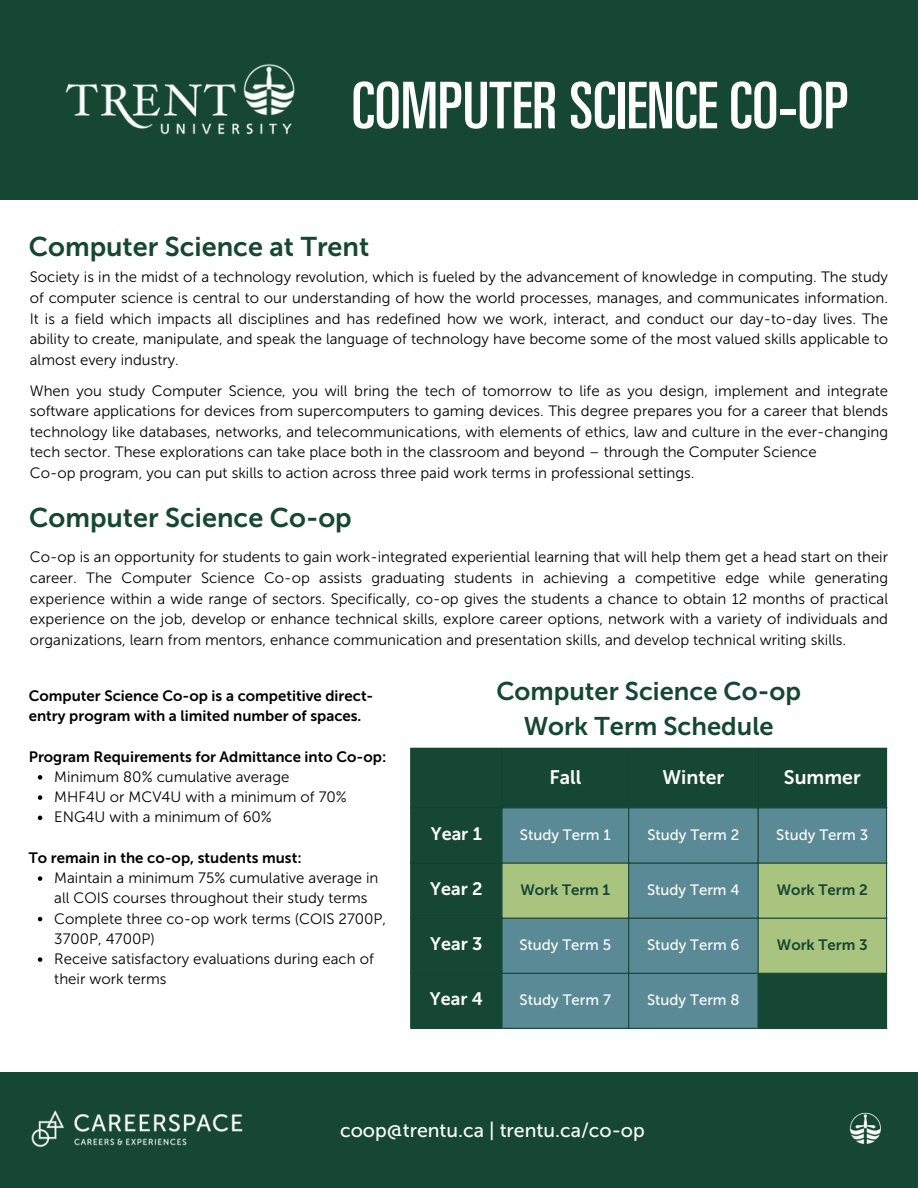
<style>
.page{position:relative;width:918px;height:1188px;background:#fff}
.page>*{position:absolute;margin:0;border:0;box-sizing:border-box;transform-origin:0 0}
.t1{font:ultra-condensed 64.5px "Univers LT Std";color:#fff}
.t2{font:27px "Museo Sans 700";color:#154734}
.t3{font:25.5px/34.8px "Museo Sans 700";color:#154734;text-align:center}
.t4{font:19.5px "Museo Sans 500";color:#fff}
.t5{font:19.5px "Museo Sans 700";color:#fff}
.t6{font:18px "Museo Sans 700";color:#fff}
.t7{font:15px/20.7px "Museo Sans 300";color:#000;text-align:justify}
.t8{font:15px/20.2px "Museo Sans 700";color:#000}
.t9{font:15px "Museo Sans 500";color:#fff}
.t10{font:15px "Museo Sans 700";color:#154734}
</style>
<div class="page">
<div style="left:0;top:0;width:918px;height:200px;background:#154734"></div>
<img style="left:65px;top:64px;width:230px;height:71px">
<div style="left:0;top:1072px;width:918px;height:116px;background:#154734"></div>
<div style="left:411px;top:749px;width:475px;height:279px;background:#154734"></div>
<svg style="left:503px;top:808px;width:383px;height:220px;background:#4d7e84"></svg>
<svg style="left:503px;top:864px;width:383px;height:109px;background:#7fa689"></svg>
<hr style="left:410px;top:749px;width:1px;height:279px;background:#164734">
<hr style="left:501px;top:749px;width:2px;height:279px;background:#164734">
<hr style="left:628px;top:749px;width:1px;height:279px;background:#164734">
<hr style="left:758px;top:749px;width:1px;height:224px;background:#164734">
<hr style="left:886px;top:749px;width:1px;height:224px;background:#164734">
<hr style="left:410px;top:748px;width:477px;height:1px;background:#164734">
<hr style="left:410px;top:807px;width:477px;height:1px;background:#164734">
<hr style="left:410px;top:862px;width:477px;height:2px;background:#164734">
<hr style="left:410px;top:918px;width:477px;height:1px;background:#164734">
<hr style="left:410px;top:973px;width:348px;height:1px;background:#164734">
<hr style="left:410px;top:1028px;width:348px;height:1px;background:#164734">
<hr style="left:758px;top:974px;width:1px;height:54px;background:#154734">
<hr style="left:886px;top:974px;width:1px;height:54px;background:#154734">
<hr style="left:758px;top:973px;width:129px;height:1px;background:#154734">
<hr style="left:758px;top:1028px;width:129px;height:1px;background:#154734">
<img style="left:849px;top:1112px;width:32px;height:32px">
<svg style="left:38px;top:775px;width:4px;height:5px"></svg>
<svg style="left:38px;top:795px;width:4px;height:5px"></svg>
<svg style="left:38px;top:816px;width:4px;height:4px"></svg>
<svg style="left:38px;top:876px;width:4px;height:5px"></svg>
<svg style="left:38px;top:917px;width:4px;height:4px"></svg>
<svg style="left:38px;top:957px;width:4px;height:5px"></svg>
<img style="left:31px;top:1110px;width:212px;height:38px">
<p class="t1" style="left:352px;top:82px;width:498px">COMPUTER SCIENCE CO-OP</p>
<p class="t2" style="left:29px;top:230px;width:342px">Computer Science at Trent</p>
<h1 class="t7" style="left:30px;top:267px;width:860px">Society is in the midst of a technology revolution, which is fueled by the advancement of knowledge in computing. The study of computer science is central to our understanding of how the world processes, manages, and communicates information.<br>It is a field which impacts all disciplines and has redefined how we work, interact, and conduct our day-to-day lives. The ability to create, manipulate, and speak the language of technology have become some of the most valued skills applicable to almost every industry.</h1>
<h2 class="t7" style="left:30px;top:380px;width:860px">When you study Computer Science, you will bring the tech of tomorrow to life as you design, implement and integrate software applications for devices from supercomputers to gaming devices. This degree prepares you for a career that blends technology like databases, networks, and telecommunications, with elements of ethics, law and culture in the ever-changing tech sector. These explorations can take place both in the classroom and beyond – through the Computer Science</h2>
<p class="t7" style="left:30px;top:463px;width:666px">Co-op program, you can put skills to action across three paid work terms in professional settings.</p>
<p class="t2" style="left:29px;top:501px;width:324px">Computer Science Co-op</p>
<p class="t7" style="left:30px;top:547px;width:860px">Co-op is an opportunity for students to gain work-integrated experiential learning that will help them get a head start on their career. The Computer Science Co-op assists graduating students in achieving a competitive edge while generating experience within a wide range of sectors. Specifically, co-op gives the students a chance to obtain 12 months of practical experience on the job, develop or enhance technical skills, explore career options, network with a variety of individuals and organizations, learn from mentors, enhance communication and presentation skills, and develop technical writing skills.</p>
<p class="t8" style="left:29px;top:686px;width:346px">Computer Science Co-op is a competitive direct&shy;entry program with a limited number of spaces.</p>
<p class="t8" style="left:29px;top:746px;width:359px">Program Requirements for Admittance into Co-op:</p>
<p class="t7" style="left:54px;top:766px;width:237px">Minimum 80% cumulative average</p>
<p class="t7" style="left:54px;top:787px;width:294px">MHF4U or MCV4U with a minimum of 70%</p>
<p class="t7" style="left:54px;top:807px;width:219px">ENG4U with a minimum of 60%</p>
<p class="t8" style="left:29px;top:848px;width:274px">To remain in the co-op, students must:</p>
<p class="t7" style="left:54px;top:868px;width:326px;line-height:20.2px">Maintain a minimum 75% cumulative average in all COIS courses throughout their study terms</p>
<p class="t7" style="left:54px;top:908px;width:333px;line-height:20.2px">Complete three co-op work terms (COIS 2700P,<br>3700P, 4700P)</p>
<p class="t7" style="left:54px;top:949px;width:321px;line-height:20.2px">Receive satisfactory evaluations during each of their work terms</p>
<p class="t3" style="left:496px;top:674px;width:306px">Computer Science Co-op<br>Work Term Schedule</p>
<p class="t5" style="left:549px;top:765px;width:33px">Fall</p>
<p class="t5" style="left:662px;top:765px;width:63px">Winter</p>
<h2 class="t5" style="left:784px;top:765px;width:78px">Summer</h2>
<h4 class="t6" style="left:431px;top:823px;width:53px">Year 1</h4>
<h4 class="t9" style="left:520px;top:826px;width:92px">Study Term 1</h4>
<p class="t9" style="left:647px;top:826px;width:94px">Study Term 2</p>
<p class="t9" style="left:776px;top:826px;width:93px">Study Term 3</p>
<p class="t6" style="left:430px;top:878px;width:54px">Year 2</p>
<h4 class="t10" style="left:520px;top:881px;width:91px">Work Term 1</h4>
<p class="t9" style="left:647px;top:881px;width:94px">Study Term 4</p>
<p class="t10" style="left:777px;top:881px;width:92px">Work Term 2</p>
<p class="t6" style="left:430px;top:933px;width:54px">Year 3</p>
<h2 class="t9" style="left:519px;top:936px;width:93px">Study Term 5</h2>
<p class="t9" style="left:647px;top:936px;width:94px">Study Term 6</p>
<p class="t10" style="left:777px;top:936px;width:92px">Work Term 3</p>
<p class="t6" style="left:430px;top:988px;width:55px">Year 4</p>
<p class="t9" style="left:520px;top:991px;width:93px">Study Term 7</p>
<p class="t9" style="left:647px;top:991px;width:94px">Study Term 8</p>
<p class="t4" style="left:340px;top:1119px;width:306px">coop@trentu.ca | trentu.ca/co-op</p>
</div>
